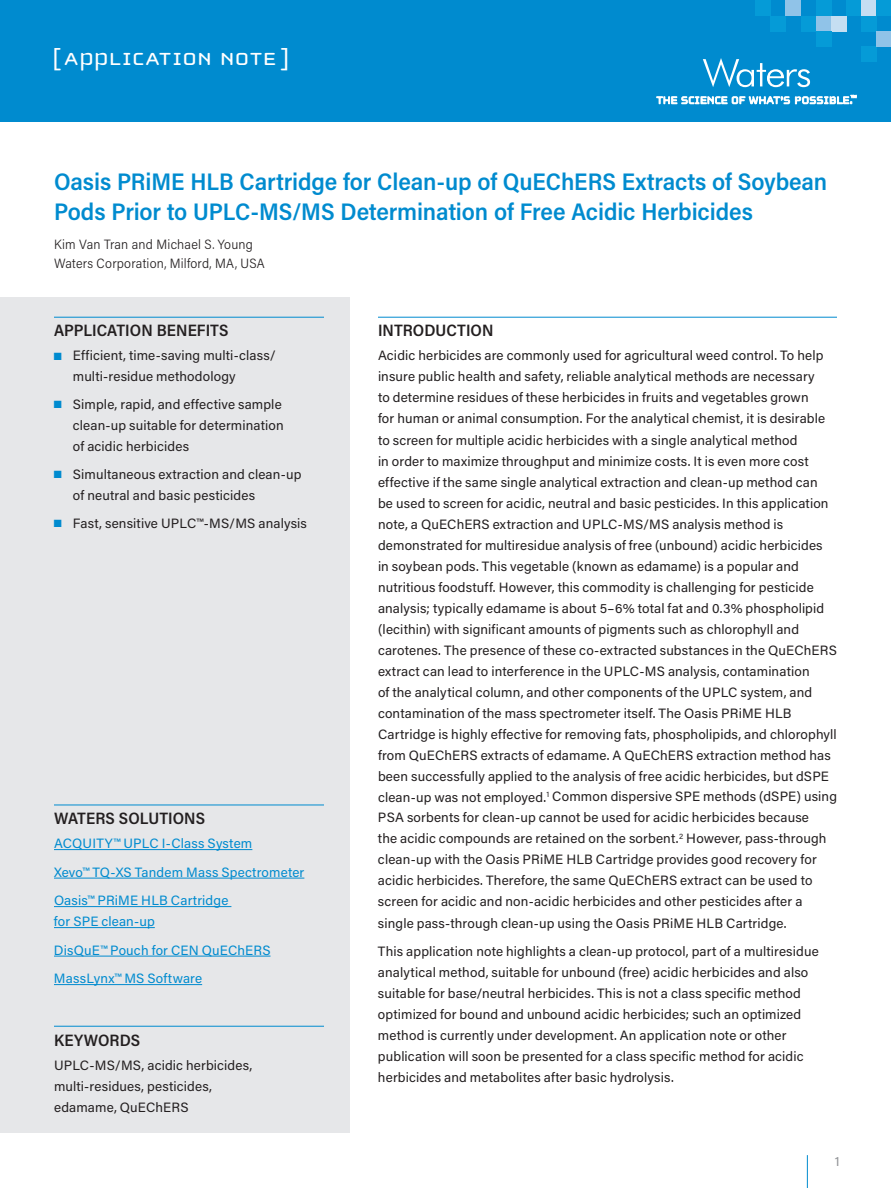
<style>
.page{position:relative;width:891px;height:1188px;background:#fff}
.page>*{position:absolute;margin:0;border:0;box-sizing:border-box;transform-origin:0 0}
.t1{font:25.5px "Cholla Unicase";letter-spacing:.01em;color:#fff;scale:1.1 1}
.t2{font:600 24px/30px "Acumin Pro Semi Cond";letter-spacing:-.005em;color:#008bcf}
.t3{font:600 16.5px "Acumin Pro Semi Cond";letter-spacing:.005em;color:#231f20}
.t4{font:13.5px/21px "Acumin Pro";letter-spacing:.01em;color:#231f20}
.t5{font:13.5px/28.5px "Acumin Pro";letter-spacing:.01em;color:#008bcf}
.t6{font:300 13.5px/19.5px "Acumin Pro Semi Cond";letter-spacing:.015em;color:#231f20}
.t7{font:13.5px "Acumin Pro";color:#939598}
.s1{color:#008bcf}
</style>
<div class="page">
<div style="left:0;top:0;width:891px;height:122px;background:#008bcf"></div>
<div style="left:755px;top:0;width:15px;height:16px;background:#059bd7"></div>
<div style="left:861px;top:47px;width:15px;height:15px;background:#059bd7"></div>
<div style="left:770px;top:16px;width:16px;height:15px;background:#059bd7"></div>
<div style="left:786px;top:0;width:15px;height:16px;background:#90c3e8"></div>
<div style="left:801px;top:16px;width:15px;height:15px;background:#059bd7"></div>
<div style="left:816px;top:16px;width:16px;height:15px;background:#90c3e8"></div>
<div style="left:832px;top:16px;width:15px;height:15px;background:#c5def2"></div>
<div style="left:816px;top:0;width:16px;height:16px;background:#059bd7"></div>
<div style="left:816px;top:31px;width:16px;height:16px;background:#059bd7"></div>
<div style="left:861px;top:0;width:15px;height:16px;background:#c5def2"></div>
<div style="left:847px;top:0;width:14px;height:16px;background:#059bd7"></div>
<div style="left:876px;top:0;width:15px;height:16px;background:#059bd7"></div>
<div style="left:861px;top:16px;width:15px;height:15px;background:#059bd7"></div>
<div style="left:876px;top:31px;width:15px;height:16px;background:#90c3e8"></div>
<svg style="left:657px;top:95px;width:199px;height:9px"></svg>
<svg style="left:703px;top:58px;width:107px;height:29px"></svg>
<hr style="left:807px;top:1155px;width:1px;height:33px;background:#008bcf">
<div style="left:0;top:298px;width:350px;height:835px;background:#e6e7e9"></div>
<hr style="left:54px;top:805px;width:270px;height:1px;background:#008bcf">
<hr style="left:54px;top:849px;width:198px;height:1px;background:#008bcf">
<hr style="left:54px;top:878px;width:250px;height:1px;background:#008bcf">
<hr style="left:54px;top:906px;width:177px;height:1px;background:#008bcf">
<hr style="left:54px;top:927px;width:101px;height:1px;background:#008bcf">
<hr style="left:54px;top:956px;width:217px;height:1px;background:#008bcf">
<hr style="left:54px;top:984px;width:148px;height:1px;background:#008bcf">
<hr style="left:54px;top:1026px;width:270px;height:1px;background:#008bcf">
<hr style="left:54px;top:317px;width:270px;height:1px;background:#008bcf">
<hr style="left:378px;top:317px;width:459px;height:1px;background:#008bcf">
<h1 class="t1" style="left:52px;top:46px;width:217px">[ APPLICATION NOTE ]</h1>
<h2 class="t2" style="left:54px;top:165px;width:775px">Oasis PRiME HLB Cartridge for Clean-up of QuEChERS Extracts of Soybean<br>Pods Prior to UPLC-MS/MS Determination of Free Acidic Herbicides</h2>
<p class="t6" style="left:54px;top:234px;width:212px">Kim Van Tran and Michael S. Young<br>Waters Corporation, Milford, MA, USA</p>
<p class="t3" style="left:54px;top:319px;width:176px">APPLICATION BENEFITS</p>
<p class="t4" style="left:73px;top:345px;width:204px;text-indent:-19px"><span class="s1">■</span> Efficient, time-saving multi-class/ multi-residue methodology</p>
<p class="t4" style="left:73px;top:393px;width:212px;text-indent:-19px"><span class="s1">■</span> Simple, rapid, and effective sample clean-up suitable for determination of acidic herbicides</p>
<p class="t4" style="left:73px;top:463px;width:230px;text-indent:-19px"><span class="s1">■</span> Simultaneous extraction and clean-up of neutral and basic pesticides</p>
<p class="t4" style="left:54px;top:512px;width:255px"><span class="s1">■</span> Fast, sensitive UPLC™-MS/MS analysis</p>
<p class="t3" style="left:54px;top:807px;width:153px">WATERS SOLUTIONS</p>
<p class="t5" style="left:54px;top:829px;width:252px">ACQUITY™ UPLC I-Class System<br>Xevo™ TQ-XS Tandem Mass Spectrometer<br>Oasis™ PRiME HLB Cartridge</p>
<p class="t5" style="left:54px;top:907px;width:218px">for SPE clean-up<br>DisQuE™ Pouch for CEN QuEChERS<br>MassLynx™ MS Software</p>
<p class="t3" style="left:54px;top:1028px;width:88px">KEYWORDS</p>
<p class="t4" style="left:54px;top:1054px;width:200px">UPLC-MS/MS, acidic herbicides, multi-residues, pesticides, edamame, QuEChERS</p>
<p class="t3" style="left:378px;top:319px;width:117px">INTRODUCTION</p>
<p class="t4" style="left:378px;top:345px;width:461px">Acidic herbicides are commonly used for agricultural weed control. To help insure public health and safety, reliable analytical methods are necessary<br>to determine residues of these herbicides in fruits and vegetables grown<br>for human or animal consumption. For the analytical chemist, it is desirable to screen for multiple acidic herbicides with a single analytical method<br>in order to maximize throughput and minimize costs. It is even more cost effective if the same single analytical extraction and clean-up method can<br>be used to screen for acidic, neutral and basic pesticides. In this application note, a QuEChERS extraction and UPLC-MS/MS analysis method is demonstrated for multiresidue analysis of free (unbound) acidic herbicides<br>in soybean pods. This vegetable (known as edamame) is a popular and nutritious foodstuff. However, this commodity is challenging for pesticide analysis; typically edamame is about 5–6% total fat and 0.3% phospholipid (lecithin) with significant amounts of pigments such as chlorophyll and carotenes. The presence of these co-extracted substances in the QuEChERS extract can lead to interference in the UPLC-MS analysis, contamination<br>of the analytical column, and other components of the UPLC system, and contamination of the mass spectrometer itself. The Oasis PRiME HLB Cartridge is highly effective for removing fats, phospholipids, and chlorophyll from QuEChERS extracts of edamame. A QuEChERS extraction method has been successfully applied to the analysis of free acidic herbicides, but dSPE clean-up was not employed.<sup>1</sup> Common dispersive SPE methods (dSPE) using PSA sorbents for clean-up cannot be used for acidic herbicides because<br>the acidic compounds are retained on the sorbent.<sup>2</sup> However, pass-through clean-up with the Oasis PRiME HLB Cartridge provides good recovery for acidic herbicides. Therefore, the same QuEChERS extract can be used to screen for acidic and non-acidic herbicides and other pesticides after a single pass-through clean-up using the Oasis PRiME HLB Cartridge.</p>
<p class="t4" style="left:378px;top:940px;width:442px">This application note highlights a clean-up protocol, part of a multiresidue analytical method, suitable for unbound (free) acidic herbicides and also suitable for base/neutral herbicides. This is not a class specific method optimized for bound and unbound acidic herbicides; such an optimized method is currently under development. An application note or other publication will soon be presented for a class specific method for acidic herbicides and metabolites after basic hydrolysis.</p>
<p class="t7" style="left:835px;top:1151px;width:6px">1</p>
</div>
